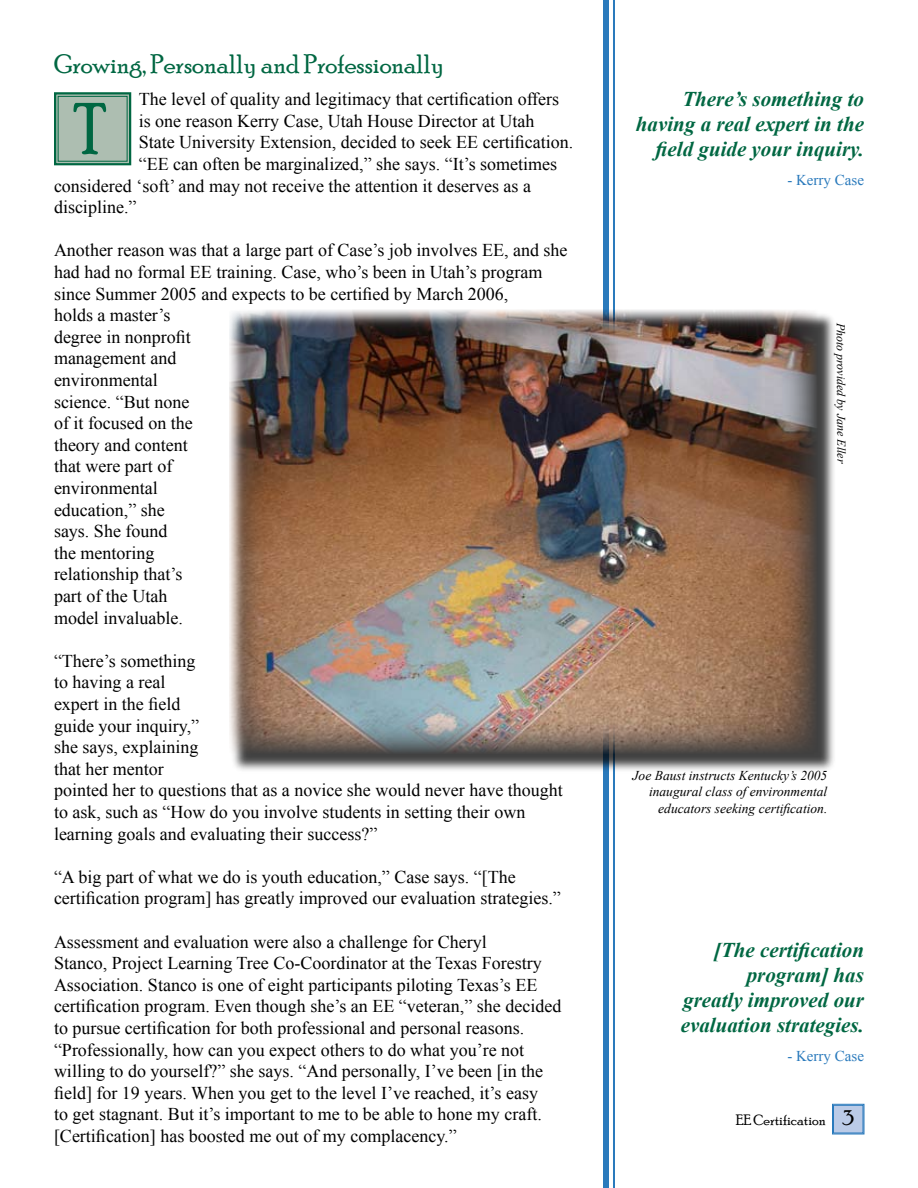
<style>
.page{position:relative;width:918px;height:1188px;background:#fff}
.page>*{position:absolute;margin:0;border:0;box-sizing:border-box;transform-origin:0 0}
.t1{font:72px "Poor Richard";color:#006742}
.t2{font:27px "Poor Richard";color:#006742}
.t3{font:italic 700 21px/25.2px "Times New Roman";color:#006742;text-align:right}
.t4{font:18px/21.6px "Times New Roman";color:#000}
.t5{font:15px "Times New Roman";color:#2a7abc}
.t6{font:15px "Poor Richard";color:#000}
.t7{font:italic 13.5px/16.2px "Times New Roman";color:#000;text-align:right}
.t8{font:italic 12px "Times New Roman";letter-spacing:-.005em;color:#000}
.s1{font-size:21px}
</style>
<div class="page">
<hr style="left:613px;top:0;width:2px;height:1188px;background:#2a7abc">
<div style="left:603px;top:0;width:6px;height:1188px;background:#2a7abc"></div>
<svg style="left:832px;top:1104px;width:33px;height:31px"></svg>
<div style="left:833px;top:1105px;width:30px;height:28px;border:1px solid #2a7abc"></div>
<svg style="left:54px;top:92px;width:78px;height:74px;background:#98b4a4"></svg>
<div style="left:58px;top:96px;width:70px;height:66px;border:1px solid #006742"></div>
<div style="left:231px;top:311px;width:607px;height:462px;background:#000;opacity:.75"></div>
<img style="left:229px;top:310px;width:588px;height:444px">
<h2 class="t2" style="left:54px;top:48px;width:392px">Growing, Personally and Professionally</h2>
<p class="t4" style="left:139px;top:88px;width:422px">The level of quality and legitimacy that certification offers</p>
<p class="t4" style="left:139px;top:110px;width:397px">is one reason Kerry Case, Utah House Director at Utah</p>
<p class="t4" style="left:139px;top:131px;width:436px">State University Extension, decided to seek EE certification.</p>
<p class="t4" style="left:139px;top:153px;width:420px">“EE can often be marginalized,” she says. “It’s sometimes</p>
<p class="t4" style="left:54px;top:175px;width:479px">considered ‘soft’ and may not receive the attention it deserves as a</p>
<p class="t4" style="left:54px;top:196px;width:84px">discipline.”</p>
<p class="t4" style="left:54px;top:239px;width:515px">Another reason was that a large part of Case’s job involves EE, and she had had no formal EE training. Case, who’s been in Utah’s program since Summer 2005 and expects to be certified by March 2006,<br>holds a master’s<br>degree in nonprofit<br>management and<br>environmental<br>science. “But none<br>of it focused on the<br>theory and content<br>that were part of<br>environmental<br>education,” she<br>says. She found<br>the mentoring<br>relationship that’s<br>part of the Utah<br>model invaluable.</p>
<p class="t4" style="left:54px;top:650px;width:510px">“There’s something<br>to having a real<br>expert in the field<br>guide your inquiry,”<br>she says, explaining<br>that her mentor<br>pointed her to questions that as a novice she would never have thought to ask, such as “How do you involve students in setting their own learning goals and evaluating their success?”</p>
<p class="t4" style="left:54px;top:866px;width:508px">“A big part of what we do is youth education,” Case says. “[The certification program] has greatly improved our evaluation strategies.”</p>
<p class="t4" style="left:54px;top:931px;width:509px">Assessment and evaluation were also a challenge for Cheryl<br>Stanco, Project Learning Tree Co-Coordinator at the Texas Forestry Association. Stanco is one of eight participants piloting Texas’s EE certification program. Even though she’s an EE “veteran,” she decided to pursue certification for both professional and personal reasons. “Professionally, how can you expect others to do what you’re not willing to do yourself?” she says. “And personally, I’ve been [in the field] for 19 years. When you get to the level I’ve reached, it’s easy<br>to get stagnant. But it’s important to me to be able to hone my craft. [Certification] has boosted me out of my complacency.”</p>
<h1 class="t1" style="left:74px;top:88px;width:34px">T</h1>
<p class="t3" style="left:636px;top:86px;width:230px">There’s something to having a real expert in the field guide your inquiry.</p>
<p class="t5" style="left:787px;top:170px;width:78px">- Kerry Case</p>
<p class="t8" style="left:849px;top:323px;width:143px;rotate:90deg">Photo provided by Jane Eller</p>
<p class="t7" style="left:633px;top:767px;width:196px">Joe Baust instructs Kentucky’s 2005 inaugural class of environmental educators seeking certification.</p>
<p class="t3" style="left:681px;top:936px;width:185px">[The certification program] has<br>greatly improved our evaluation strategies.</p>
<p class="t5" style="left:787px;top:1046px;width:78px">- Kerry Case</p>
<p class="t6" style="left:736px;top:1111px;width:120px">EE Certification <span class="s1">3</span></p>
</div>
